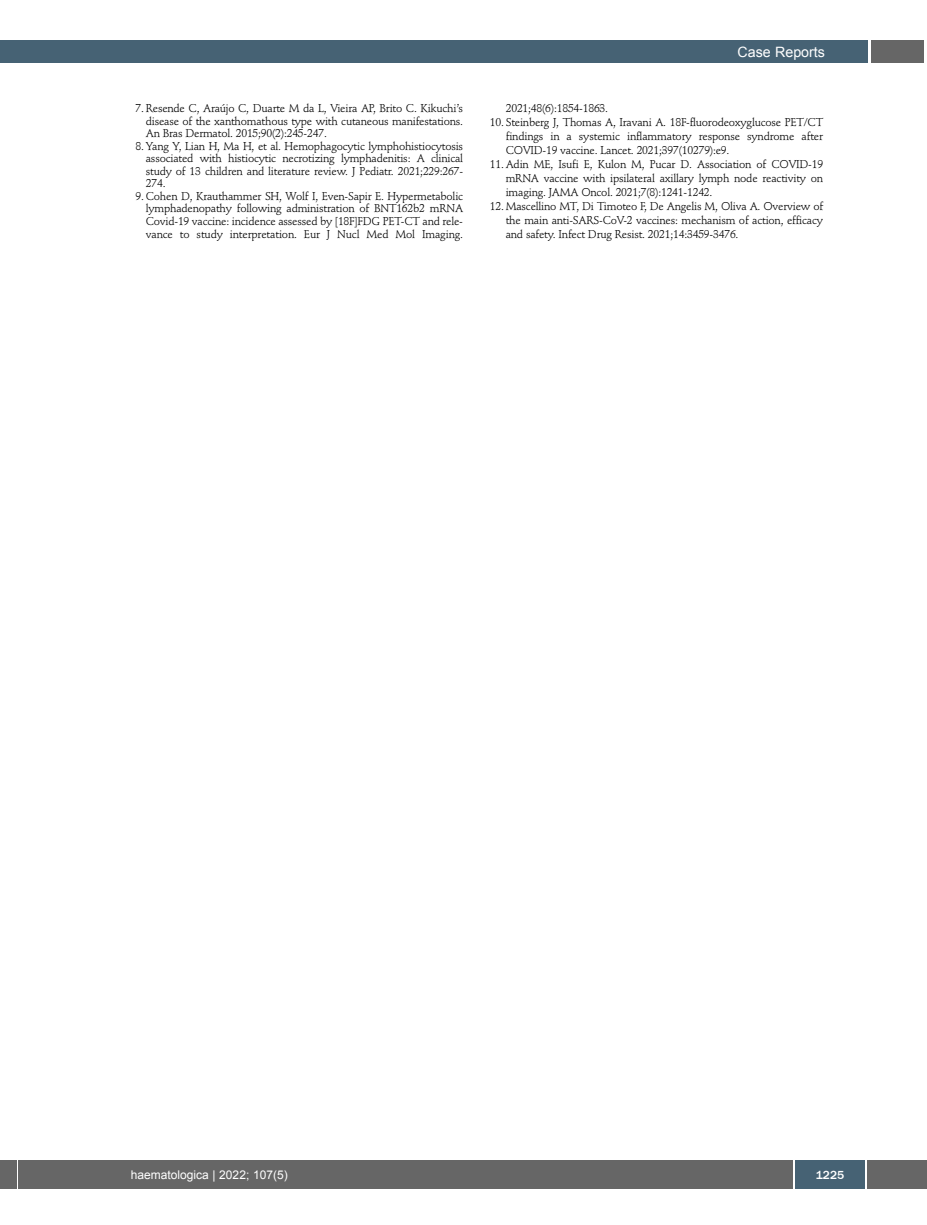
<style>
.page{position:relative;width:927px;height:1225px;background:#fff}
.page>*{position:absolute;margin:0;border:0;box-sizing:border-box;transform-origin:0 0}
.t1{font:14.25px "Arial";color:#fff}
.t2{font:12px "Arial";color:#fff}
.t3{font:500 12px "Franklin Gothic";color:#fff}
.t4{font:11.25px/12.6px "Stempel Schneidler";letter-spacing:-.02em;color:#000;text-align:justify}
</style>
<div class="page">
<div style="left:19px;top:1160px;width:908px;height:28px;background:#666"></div>
<div style="left:871px;top:40px;width:52px;height:22px;background:#666"></div>
<div style="left:18px;top:40px;width:849px;height:22px;background:#466274"></div>
<div style="left:795px;top:1160px;width:70px;height:28px;background:#466274"></div>
<hr style="left:793px;top:1160px;width:2px;height:28px;background:#fff">
<hr style="left:865px;top:1160px;width:2px;height:28px;background:#fff">
<div style="left:0;top:1160px;width:17px;height:28px;background:#666"></div>
<div style="left:0;top:40px;width:19px;height:22px;background:#466274"></div>
<p class="t4" style="left:146px;top:103px;width:319px;text-indent:-10px">7. Resende C, Araújo C, Duarte M da L, Vieira AP, Brito C. Kikuchi’s disease of the xanthomathous type with cutaneous manifestations.<br>An Bras Dermatol. 2015;90(2):245-247.</p>
<p class="t4" style="left:146px;top:141px;width:319px;text-indent:-10px">8. Yang Y, Lian H, Ma H, et al. Hemophagocytic lymphohistiocytosis associated with histiocytic necrotizing lymphadenitis: A clinical study of 13 children and literature review. J Pediatr. 2021;229:267- 274.</p>
<p class="t4" style="left:146px;top:191px;width:319px;text-indent:-10px">9. Cohen D, Krauthammer SH, Wolf I, Even-Sapir E. Hypermetabolic lymphadenopathy following administration of BNT162b2 mRNA Covid-19 vaccine: incidence assessed by [18F]FDG PET-CT and rele&shy;vance to study interpretation. Eur J Nucl Med Mol Imaging.</p>
<p class="t1" style="left:738px;top:44px;width:89px">Case Reports</p>
<p class="t4" style="left:506px;top:103px;width:104px">2021;48(6):1854-1863.</p>
<p class="t4" style="left:506px;top:116px;width:319px;line-height:14px;text-indent:-16px">10. Steinberg J, Thomas A, Iravani A. 18F-fluorodeoxyglucose PET/CT findings in a systemic inflammatory response syndrome after COVID-19 vaccine. Lancet. 2021;397(10279):e9.</p>
<p class="t4" style="left:506px;top:158px;width:319px;line-height:14px;text-indent:-16px">11. Adin ME, Isufi E, Kulon M, Pucar D. Association of COVID-19 mRNA vaccine with ipsilateral axillary lymph node reactivity on imaging. JAMA Oncol. 2021;7(8):1241-1242.</p>
<p class="t4" style="left:506px;top:200px;width:319px;line-height:14px;text-indent:-16px">12. Mascellino MT, Di Timoteo F, De Angelis M, Oliva A. Overview of the main anti-SARS-CoV-2 vaccines: mechanism of action, efficacy and safety. Infect Drug Resist. 2021;14:3459-3476.</p>
<p class="t2" style="left:131px;top:1168px;width:158px">haematologica | 2022; 107(5)</p>
<p class="t3" style="left:816px;top:1167px;width:30px">1225</p>
</div>
